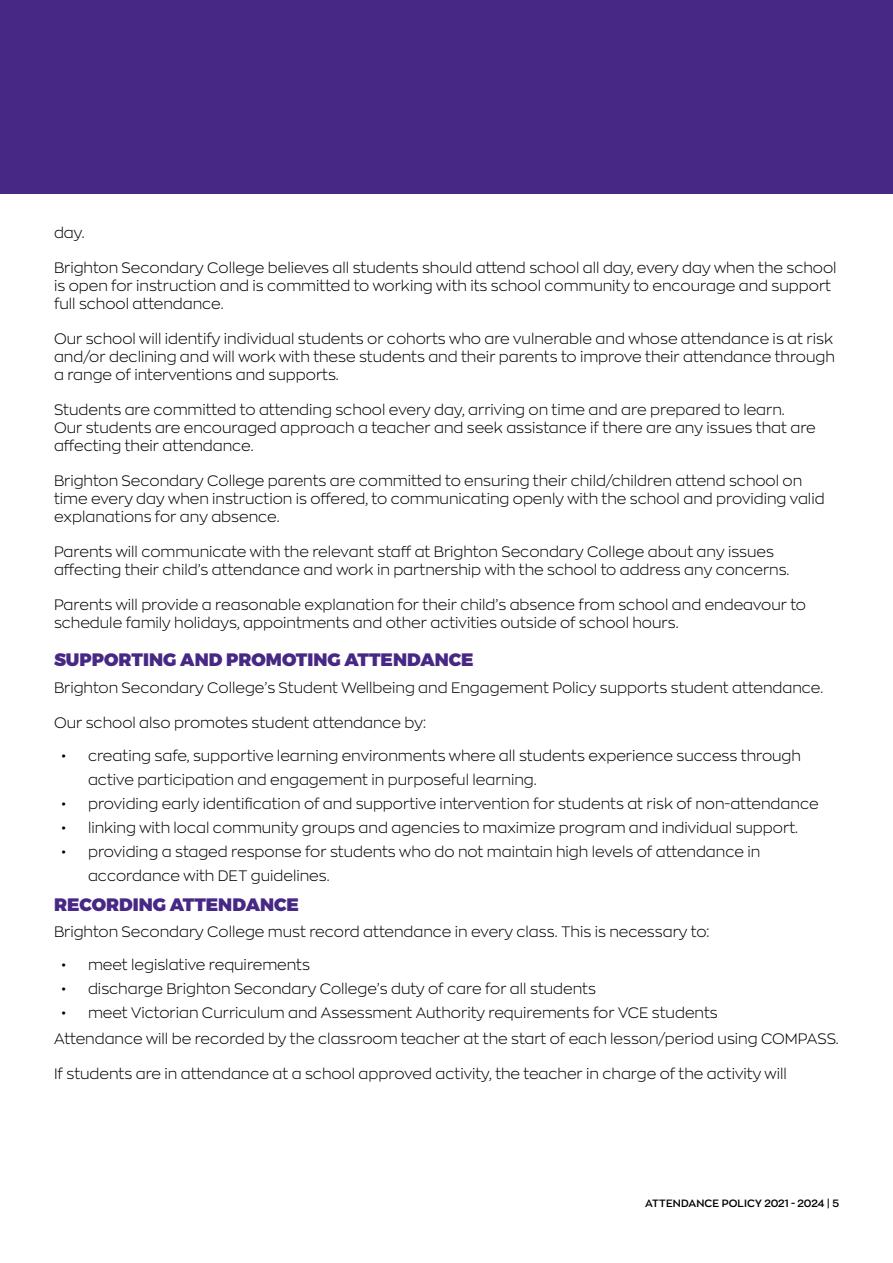
<style>
.page{position:relative;width:893px;height:1263px;background:#fff}
.page>*{position:absolute;margin:0;border:0;box-sizing:border-box;transform-origin:0 0}
.t1{font:18px "Trueno Blk";color:#472884}
.t2{font:300 15px/18px "Zona Pro";color:#000}
.t3{font:600 10.5px "Zona Pro";letter-spacing:.015em;color:#000}
</style>
<div class="page">
<div style="left:0;top:0;width:893px;height:193px;background:#472884"></div>
<p class="t2" style="left:54px;top:223px;width:32px">day.</p>
<p class="t2" style="left:54px;top:258px;width:784px">Brighton Secondary College believes all students should attend school all day, every day when the school is open for instruction and is committed to working with its school community to encourage and support full school attendance.</p>
<p class="t2" style="left:54px;top:329px;width:782px;text-align:justify">Our school will identify individual students or cohorts who are vulnerable and whose attendance is at risk and/or declining and will work with these students and their parents to improve their attendance through a range of interventions and supports.</p>
<p class="t2" style="left:54px;top:400px;width:763px">Students are committed to attending school every day, arriving on time and are prepared to learn.<br>Our students are encouraged approach a teacher and seek assistance if there are any issues that are affecting their attendance.</p>
<p class="t2" style="left:54px;top:471px;width:772px">Brighton Secondary College parents are committed to ensuring their child/children attend school on time every day when instruction is offered, to communicating openly with the school and providing valid explanations for any absence.</p>
<p class="t2" style="left:54px;top:542px;width:737px">Parents will communicate with the relevant staff at Brighton Secondary College about any issues affecting their child’s attendance and work in partnership with the school to address any concerns.</p>
<p class="t2" style="left:54px;top:595px;width:754px">Parents will provide a reasonable explanation for their child’s absence from school and endeavour to schedule family holidays, appointments and other activities outside of school hours.</p>
<p class="t1" style="left:54px;top:649px;width:421px">SUPPORTING AND PROMOTING ATTENDANCE</p>
<p class="t2" style="left:54px;top:678px;width:771px">Brighton Secondary College’s Student Wellbeing and Engagement Policy supports student attendance.</p>
<p class="t2" style="left:54px;top:713px;width:373px">Our school also promotes student attendance by:</p>
<p class="t2" style="left:88px;top:743px;width:714px;line-height:24px;text-indent:-27px">• creating safe, supportive learning environments where all students experience success through active participation and engagement in purposeful learning.</p>
<p class="t2" style="left:61px;top:794px;width:759px">• providing early identification of and supportive intervention for students at risk of non-attendance</p>
<p class="t2" style="left:61px;top:818px;width:739px">• linking with local community groups and agencies to maximize program and individual support.</p>
<p class="t2" style="left:88px;top:839px;width:674px;line-height:24px;text-indent:-27px">• providing a staged response for students who do not maintain high levels of attendance in accordance with DET guidelines.</p>
<p class="t1" style="left:54px;top:893px;width:246px">RECORDING ATTENDANCE</p>
<p class="t2" style="left:54px;top:922px;width:657px">Brighton Secondary College must record attendance in every class. This is necessary to:</p>
<p class="t2" style="left:61px;top:955px;width:251px">• meet legislative requirements</p>
<p class="t2" style="left:61px;top:979px;width:536px">• discharge Brighton Secondary College’s duty of care for all students</p>
<p class="t2" style="left:54px;top:998px;width:786px;line-height:26.5px;text-indent:7px">• meet Victorian Curriculum and Assessment Authority requirements for VCE students<br>Attendance will be recorded by the classroom teacher at the start of each lesson/period using COMPASS.</p>
<p class="t2" style="left:54px;top:1064px;width:734px">If students are in attendance at a school approved activity, the teacher in charge of the activity will</p>
<p class="t3" style="left:645px;top:1196px;width:195px">ATTENDANCE POLICY 2021 - 2024 | 5</p>
</div>
